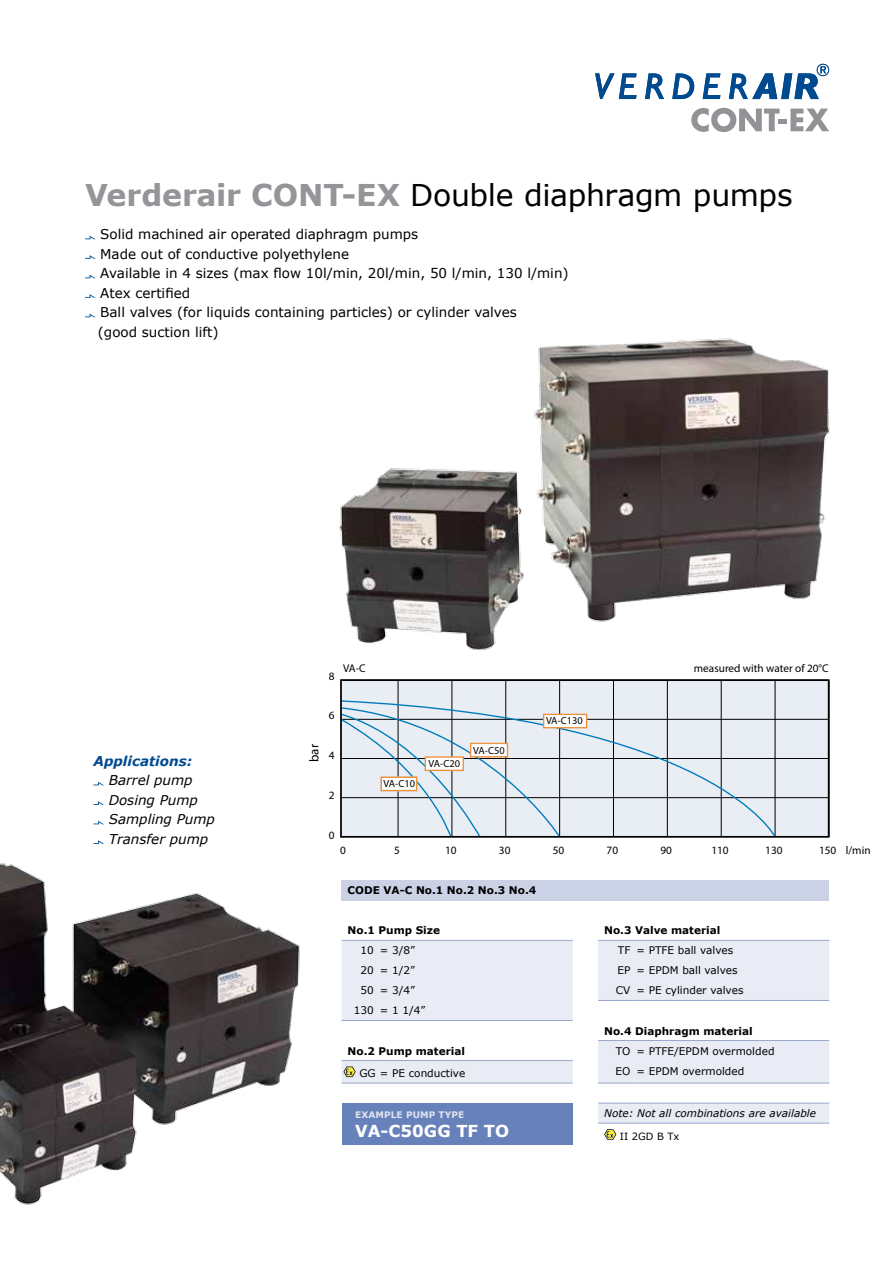
<style>
.page{position:relative;width:893px;height:1263px;background:#fff}
.page>*{position:absolute;margin:0;border:0;box-sizing:border-box;transform-origin:0 0}
.t1{font:30px "Verdana";letter-spacing:-.01em;color:#000}
.t2{font:700 16.5px "Verdana";color:#fff}
.t3{font:13.5px/19.5px "Verdana";color:#000}
.t4{font:italic 13.5px/19.5px "Verdana";color:#000}
.t5{font:italic 700 13.5px "Verdana";color:#004a8f}
.t6{font:600 13.05px "Futura T";color:#000}
.t7{font:11.25px "Futura T";color:#000}
.t8{font:600 11.25px "Futura T";color:#000}
.t9{font:10.5px "Verdana";color:#000}
.t10{font:700 10.5px "Verdana";color:#000}
.t11{font:italic 10.5px "Verdana";color:#000}
.t12{font:10.35px "Futura T";color:#000}
.t13{font:9.9px "Verdana";color:#000}
.t14{font:700 9px "Verdana";color:#e1e3f0}
.s1{font-weight:700;color:#939598}
.s2{font-weight:400}
</style>
<div class="page">
<hr style="left:0;top:1093px;width:1px;height:170px;background:#00529c">
<img style="left:0;top:863px;width:300px;height:378px">
<svg style="left:85px;top:236px;width:10px;height:3px"></svg>
<svg style="left:85px;top:255px;width:11px;height:4px"></svg>
<svg style="left:85px;top:275px;width:10px;height:3px"></svg>
<svg style="left:85px;top:294px;width:11px;height:4px"></svg>
<svg style="left:85px;top:314px;width:10px;height:3px"></svg>
<svg style="left:94px;top:782px;width:10px;height:3px"></svg>
<svg style="left:94px;top:801px;width:10px;height:4px"></svg>
<svg style="left:94px;top:821px;width:10px;height:3px"></svg>
<svg style="left:94px;top:840px;width:10px;height:4px"></svg>
<svg style="left:595px;top:73px;width:42px;height:26px"></svg>
<svg style="left:645px;top:73px;width:19px;height:26px"></svg>
<svg style="left:672px;top:73px;width:22px;height:26px"></svg>
<svg style="left:703px;top:73px;width:17px;height:26px"></svg>
<svg style="left:729px;top:64px;width:100px;height:35px"></svg>
<svg style="left:691px;top:108px;width:89px;height:24px"></svg>
<div style="left:778px;top:119px;width:9px;height:5px;background:#939397"></div>
<svg style="left:790px;top:109px;width:39px;height:22px"></svg>
<img style="left:338px;top:338px;width:492px;height:313px">
<svg style="left:340px;top:679px;width:490px;height:159px;background:#d6dce2"></svg>
<div style="left:471px;top:743px;width:36px;height:14px;background:#fff"></div>
<div style="left:470px;top:743px;width:38px;height:14px;border:1px solid #ee913c"></div>
<div style="left:544px;top:714px;width:43px;height:14px;background:#fff"></div>
<div style="left:543px;top:714px;width:44px;height:14px;border:1px solid #ee913c"></div>
<div style="left:342px;top:880px;width:487px;height:20px;background:#ccd2e6"></div>
<svg style="left:342px;top:941px;width:487px;height:182px;fill:#eaecf5"></svg>
<hr style="left:342px;top:940px;width:38px;height:1px;background:#99a7cd">
<hr style="left:380px;top:940px;width:193px;height:1px;background:#99a7cd">
<hr style="left:342px;top:1020px;width:38px;height:1px;background:#99a7cd">
<hr style="left:380px;top:1020px;width:193px;height:1px;background:#99a7cd">
<hr style="left:342px;top:1060px;width:38px;height:1px;background:#99a7cd">
<hr style="left:380px;top:1060px;width:193px;height:1px;background:#99a7cd">
<hr style="left:342px;top:1083px;width:38px;height:1px;background:#99a7cd">
<hr style="left:380px;top:1083px;width:193px;height:1px;background:#99a7cd">
<hr style="left:598px;top:940px;width:38px;height:1px;background:#99a7cd">
<hr style="left:636px;top:940px;width:193px;height:1px;background:#99a7cd">
<hr style="left:598px;top:1000px;width:38px;height:1px;background:#99a7cd">
<hr style="left:636px;top:1000px;width:193px;height:1px;background:#99a7cd">
<hr style="left:598px;top:1040px;width:38px;height:1px;background:#99a7cd">
<hr style="left:636px;top:1040px;width:193px;height:1px;background:#99a7cd">
<hr style="left:598px;top:1083px;width:38px;height:1px;background:#99a7cd">
<hr style="left:636px;top:1083px;width:193px;height:1px;background:#99a7cd">
<hr style="left:598px;top:1103px;width:38px;height:1px;background:#99a7cd">
<hr style="left:636px;top:1103px;width:193px;height:1px;background:#99a7cd">
<hr style="left:598px;top:1123px;width:38px;height:1px;background:#99a7cd">
<hr style="left:636px;top:1123px;width:193px;height:1px;background:#99a7cd">
<svg style="left:343px;top:1066px;width:13px;height:11px"></svg>
<svg style="left:604px;top:1129px;width:12px;height:11px"></svg>
<div style="left:342px;top:1103px;width:231px;height:42px;background:#6781ba"></div>
<h1 class="t1" style="left:85px;top:175px;width:709px"><span class="s1">Verderair CONT-EX</span> Double diaphragm pumps</h1>
<p class="t3" style="left:98px;top:224px;width:472px">Solid machined air operated diaphragm pumps<br>Made out of conductive polyethylene<br>Available in 4 sizes (max flow 10l/min, 20l/min, 50 l/min, 130 l/min)<br>Atex certified<br>Ball valves (for liquids containing particles) or cylinder valves<br>(good suction lift)</p>
<p class="t5" style="left:94px;top:751px;width:100px">Applications:</p>
<p class="t4" style="left:109px;top:770px;width:108px">Barrel pump<br>Dosing Pump<br>Sampling Pump<br>Transfer pump</p>
<p class="t6" style="left:306px;top:762px;width:19px;rotate:-90deg">bar</p>
<p class="t7" style="left:329px;top:669px;width:7px">8</p>
<p class="t7" style="left:329px;top:709px;width:7px">6</p>
<p class="t7" style="left:329px;top:748px;width:7px">4</p>
<p class="t7" style="left:329px;top:788px;width:7px">2</p>
<p class="t7" style="left:329px;top:828px;width:7px">0</p>
<p class="t8" style="left:343px;top:661px;width:24px">VA-C</p>
<p class="t7" style="left:694px;top:661px;width:136px">measured with water of 20°C</p>
<p class="t12" style="left:384px;top:777px;width:33px">VA-C10</p>
<p class="t12" style="left:429px;top:757px;width:33px">VA-C20</p>
<p class="t12" style="left:473px;top:744px;width:33px">VA-C50</p>
<p class="t12" style="left:546px;top:715px;width:38px">VA-C130</p>
<p class="t7" style="left:340px;top:843px;width:7px">0</p>
<p class="t7" style="left:394px;top:843px;width:7px">5</p>
<p class="t7" style="left:445px;top:843px;width:13px">10</p>
<p class="t7" style="left:499px;top:843px;width:13px">30</p>
<p class="t7" style="left:553px;top:843px;width:13px">50</p>
<p class="t7" style="left:607px;top:843px;width:13px">70</p>
<p class="t7" style="left:660px;top:843px;width:13px">90</p>
<p class="t7" style="left:711px;top:843px;width:19px">110</p>
<p class="t7" style="left:765px;top:843px;width:19px">130</p>
<p class="t8" style="left:819px;top:843px;width:53px"><span class="s2">150</span> l/min</p>
<p class="t10" style="left:348px;top:883px;width:190px">CODE VA-C No.1 No.2 No.3 No.4</p>
<p class="t10" style="left:348px;top:923px;width:94px">No.1 Pump Size</p>
<p class="t10" style="left:604px;top:923px;width:118px">No.3 Valve material</p>
<p class="t9" style="left:360px;top:943px;width:56px">10 = 3/8”</p>
<p class="t9" style="left:618px;top:943px;width:117px">TF = PTFE ball valves</p>
<p class="t9" style="left:360px;top:963px;width:56px">20 = 1/2”</p>
<p class="t9" style="left:617px;top:963px;width:122px">EP = EPDM ball valves</p>
<p class="t9" style="left:360px;top:983px;width:56px">50 = 3/4”</p>
<p class="t9" style="left:616px;top:983px;width:129px">CV = PE cylinder valves</p>
<p class="t9" style="left:354px;top:1003px;width:73px">130 = 1 1/4”</p>
<p class="t10" style="left:604px;top:1023px;width:150px">No.4 Diaphragm material</p>
<p class="t10" style="left:348px;top:1043px;width:119px">No.2 Pump material</p>
<p class="t9" style="left:616px;top:1043px;width:160px">TO = PTFE/EPDM overmolded</p>
<p class="t9" style="left:359px;top:1066px;width:108px">GG = PE conductive</p>
<p class="t9" style="left:615px;top:1063px;width:130px">EO = EPDM overmolded</p>
<p class="t11" style="left:604px;top:1106px;width:213px">Note: Not all combinations are available</p>
<p class="t13" style="left:620px;top:1129px;width:61px">II 2GD B Tx</p>
<p class="t14" style="left:355px;top:1108px;width:15px">Example</p>
<p class="t14" style="left:406px;top:1108px;width:9px">pump</p>
<p class="t14" style="left:439px;top:1108px;width:20px">type</p>
<p class="t2" style="left:355px;top:1119px;width:156px">VA-C50GG TF TO</p>
</div>
